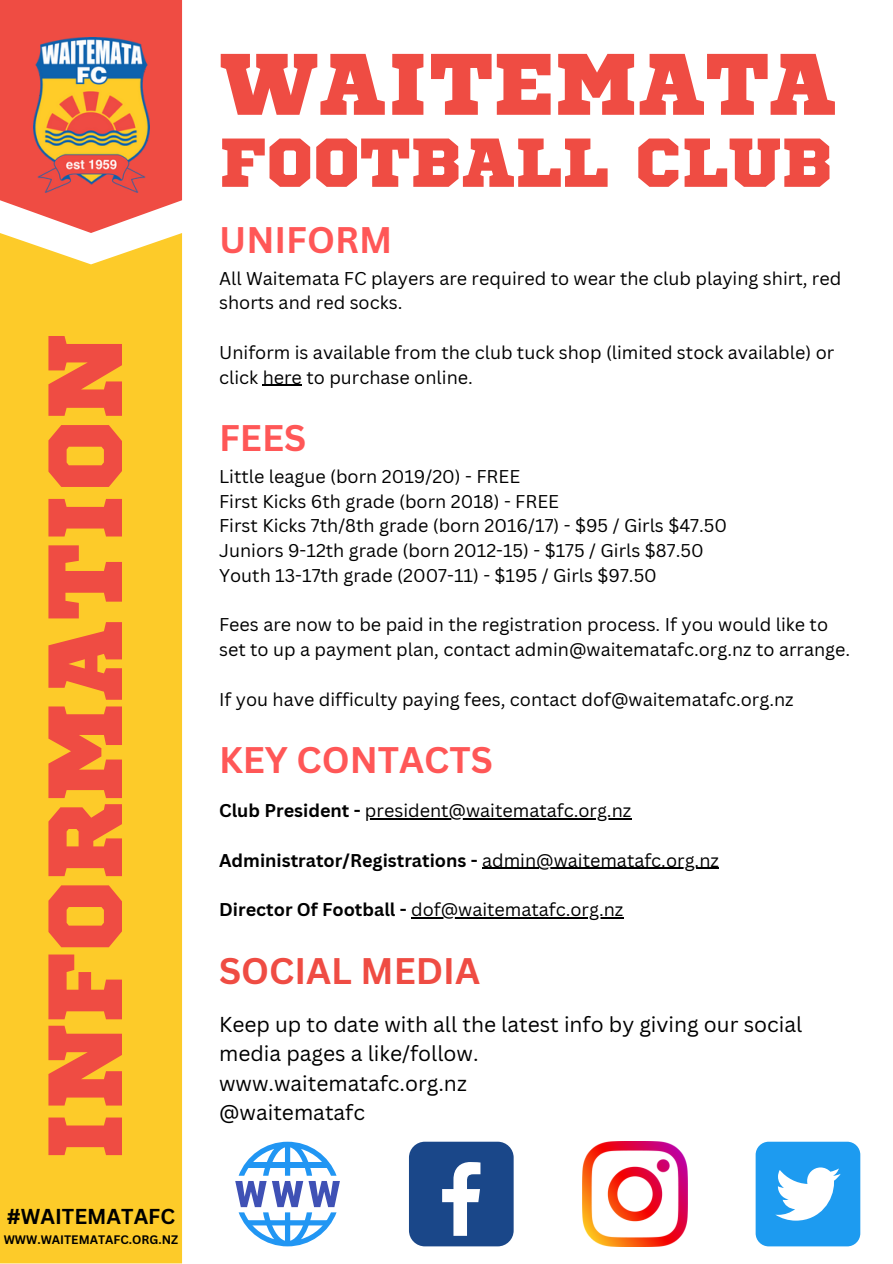
<style>
.page{position:relative;width:893px;height:1264px;background:#fff}
.page>*{position:absolute;margin:0;border:0;box-sizing:border-box;transform-origin:0 0}
.t1{font:105px "Sports World";color:#ef4c43}
.t2{font:87px "Sports World";color:#ef4c43}
.t3{font:69px "Sports World";color:#ef4c43}
.t4{font:700 36px "Canva Sans";color:#ff5757}
.t5{font:700 36px "Canva Sans";color:#ef4c43}
.t6{font:21px/29.2px "Canva Sans";color:#000}
.t7{font:700 21px "Canva Sans";color:#000}
.t8{font:18px/24.8px "Canva Sans";color:#000}
.t9{font:700 18px "Canva Sans";color:#000}
.t10{font:700 12px "Canva Sans";color:#000}
.s1{font-weight:700}
.s2{font-weight:400}
</style>
<div class="page">
<svg style="left:0;top:0;width:182px;height:233px;background:#f0615a"></svg>
<img style="left:33px;top:37px;width:116px;height:156px">
<div style="left:0;top:233px;width:182px;height:1030px;background:#fdcb29"></div>
<hr style="left:263px;top:385px;width:39px;height:1px;background:#000">
<hr style="left:365px;top:818px;width:266px;height:1px;background:#000">
<hr style="left:482px;top:867px;width:237px;height:1px;background:#000">
<hr style="left:411px;top:917px;width:212px;height:1px;background:#000">
<div style="left:409px;top:1141px;width:104px;height:105px;background:#1a4789;border-radius:16px"></div>
<svg style="left:442px;top:1162px;width:38px;height:73px"></svg>
<img style="left:582px;top:1141px;width:105px;height:105px">
<div style="left:755px;top:1141px;width:105px;height:105px;background:#1d9bf0;border-radius:13px"></div>
<svg style="left:775px;top:1167px;width:65px;height:53px"></svg>
<svg style="left:235px;top:1141px;width:105px;height:105px"></svg>
<p class="t1" style="left:38px;top:1162px;width:829px;rotate:-90deg">INFORMATION</p>
<h3 class="t7" style="left:7px;top:1201px;width:170px">#WAITEMATAFC</h3>
<h4 class="t10" style="left:4px;top:1230px;width:176px">WWW.WAITEMATAFC.ORG.NZ</h4>
<h5 class="t2" style="left:219px;top:45px;width:618px">WAITEMATA</h5>
<h5 class="t3" style="left:219px;top:132px;width:615px">FOOTBALL CLUB</h5>
<h1 class="t4" style="left:219px;top:215px;width:175px">UNIFORM</h1>
<h1 class="t8" style="left:219px;top:265px;width:623px">All Waitemata FC players are required to wear the club playing shirt, red shorts and red socks.</h1>
<p class="t8" style="left:219px;top:339px;width:616px">Uniform is available from the club tuck shop (limited stock available) or click here to purchase online.</p>
<p class="t4" style="left:219px;top:413px;width:88px">FEES</p>
<p class="t8" style="left:219px;top:463px;width:509px">Little league (born 2019/20) - FREE<br>First Kicks 6th grade (born 2018) - FREE<br>First Kicks 7th/8th grade (born 2016/17) - $95 / Girls $47.50<br>Juniors 9-12th grade (born 2012-15) - $175 / Girls $87.50<br>Youth 13-17th grade (2007-11) - $195 / Girls $97.50</p>
<h2 class="t8" style="left:219px;top:612px;width:632px">Fees are now to be paid in the registration process. If you would like to set to up a payment plan, contact admin@waitematafc.org.nz to arrange.</h2>
<h5 class="t8" style="left:219px;top:686px;width:576px">If you have difficulty paying fees, contact dof@waitematafc.org.nz</h5>
<h5 class="t4" style="left:219px;top:734px;width:275px">KEY CONTACTS</h5>
<h5 class="t8" style="left:219px;top:797px;width:413px"><span class="s1">Club President -</span> president@waitematafc.org.nz</h5>
<h5 class="t9" style="left:219px;top:847px;width:501px">Administrator/Registrations - <span class="s2">admin@waitematafc.org.nz</span></h5>
<h5 class="t8" style="left:219px;top:896px;width:406px"><span class="s1">Director Of Football -</span> dof@waitematafc.org.nz</h5>
<h3 class="t5" style="left:219px;top:945px;width:262px">SOCIAL MEDIA</h3>
<h5 class="t6" style="left:219px;top:1009px;width:584px">Keep up to date with all the latest info by giving our social media pages a like/follow.<br>www.waitematafc.org.nz<br>@waitematafc</h5>
</div>
